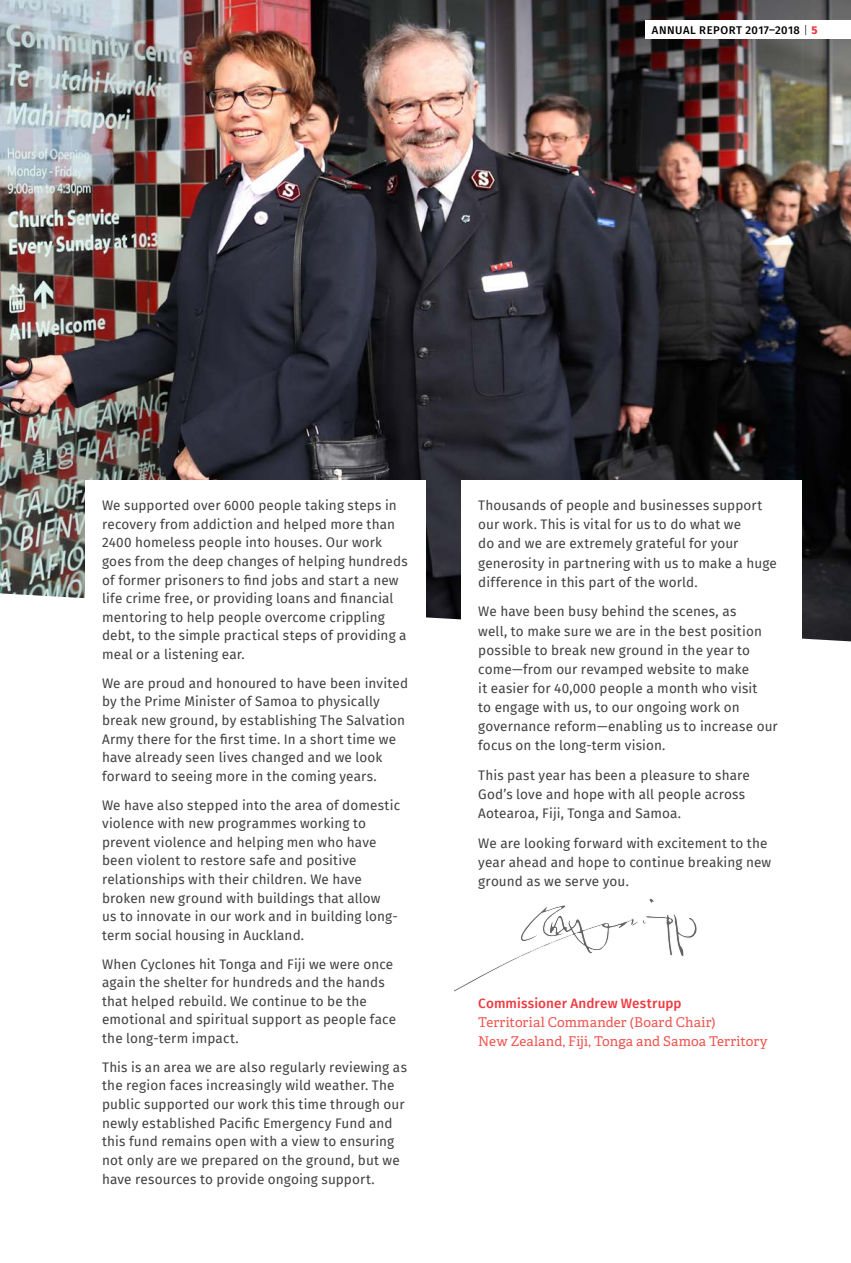
<style>
.page{position:relative;width:851px;height:1263px;background:#fff}
.page>*{position:absolute;margin:0;border:0;box-sizing:border-box;transform-origin:0 0}
.t1{font:13.5px/18.6px "Fira Sans";letter-spacing:.01em;color:#414042}
.t2{font:13.5px/19.2px "Adelle";letter-spacing:.005em;color:#f0544f}
.t3{font:500 13.5px "Fira Sans";letter-spacing:.01em;color:#ef3a42}
.t4{font:500 11.25px "Fira Sans";letter-spacing:.04em;color:#000}
.s1{font-weight:300}
.s2{font-weight:800;color:#ef3a42}
</style>
<div class="page">
<img style="left:0;top:0;width:850px;height:641px">
<div style="left:645px;top:21px;width:205px;height:18px;background:#fff"></div>
<div style="left:85px;top:480px;width:340px;height:728px;background:#fff"></div>
<div style="left:461px;top:480px;width:340px;height:719px;background:#fff"></div>
<svg style="left:454px;top:899px;width:243px;height:93px"></svg>
<p class="t4" style="left:652px;top:21px;width:167px">ANNUAL REPORT 2017–2018 <span class="s1">|</span> <span class="s2">5</span></p>
<p class="t1" style="left:102px;top:496px;width:307px">We supported over 6000 people taking steps in recovery from addiction and helped more than 2400 homeless people into houses. Our work goes from the deep changes of helping hundreds of former prisoners to find jobs and start a new life crime free, or providing loans and financial mentoring to help people overcome crippling debt, to the simple practical steps of providing a meal or a listening ear.</p>
<p class="t1" style="left:102px;top:673px;width:307px">We are proud and honoured to have been invited by the Prime Minister of Samoa to physically break new ground, by establishing The Salvation Army there for the first time. In a short time we have already seen lives changed and we look forward to seeing more in the coming years.</p>
<p class="t1" style="left:102px;top:795px;width:299px">We have also stepped into the area of domestic violence with new programmes working to prevent violence and helping men who have been violent to restore safe and positive relationships with their children. We have broken new ground with buildings that allow<br>us to innovate in our work and in building long&shy;term social housing in Auckland.</p>
<p class="t1" style="left:102px;top:954px;width:295px">When Cyclones hit Tonga and Fiji we were once again the shelter for hundreds and the hands that helped rebuild. We continue to be the emotional and spiritual support as people face the long-term impact.</p>
<p class="t1" style="left:102px;top:1057px;width:306px">This is an area we are also regularly reviewing as the region faces increasingly wild weather. The public supported our work this time through our newly established Pacific Emergency Fund and this fund remains open with a view to ensuring not only are we prepared on the ground, but we have resources to provide ongoing support.</p>
<p class="t1" style="left:478px;top:495px;width:300px;line-height:19.2px">Thousands of people and businesses support our work. This is vital for us to do what we<br>do and we are extremely grateful for your generosity in partnering with us to make a huge difference in this part of the world.</p>
<p class="t1" style="left:478px;top:602px;width:301px;line-height:19.2px">We have been busy behind the scenes, as<br>well, to make sure we are in the best position possible to break new ground in the year to come—from our revamped website to make<br>it easier for 40,000 people a month who visit<br>to engage with us, to our ongoing work on governance reform—enabling us to increase our focus on the long-term vision.</p>
<p class="t1" style="left:478px;top:765px;width:273px;line-height:19.2px">This past year has been a pleasure to share<br>God’s love and hope with all people across<br>Aotearoa, Fiji, Tonga and Samoa.</p>
<p class="t1" style="left:478px;top:833px;width:294px;line-height:19.2px">We are looking forward with excitement to the year ahead and hope to continue breaking new ground as we serve you.</p>
<p class="t3" style="left:478px;top:992px;width:205px">Commissioner Andrew Westrupp</p>
<p class="t2" style="left:478px;top:1012px;width:291px">Territorial Commander (Board Chair)<br>New Zealand, Fiji, Tonga and Samoa Territory</p>
</div>
